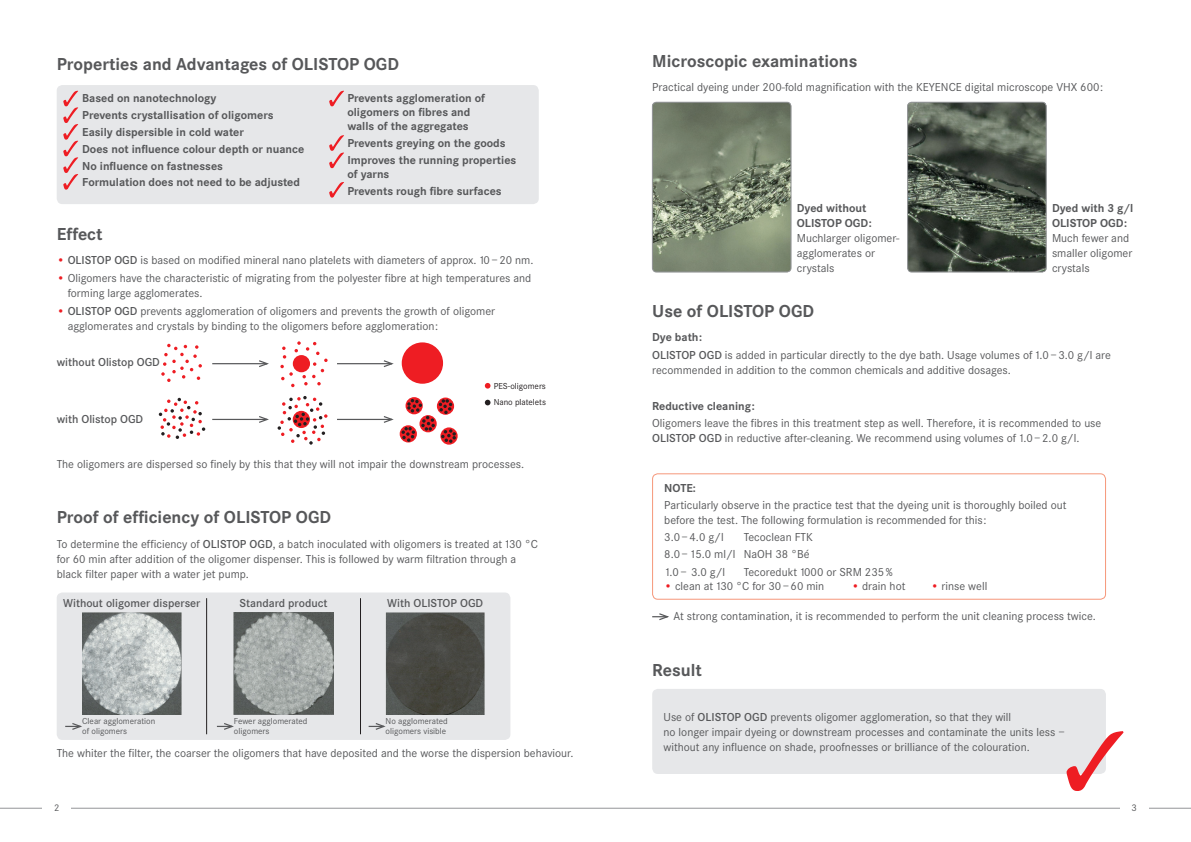
<style>
.page{position:relative;width:1191px;height:842px;background:#fff}
.page>*{position:absolute;margin:0;border:0;box-sizing:border-box;transform-origin:0 0}
.t1{font:700 18px "Corporate S";color:#57585a}
.t2{font:12px/15px "Corporate S";color:#57585a}
.t3{font:700 12px/14px "Corporate S";color:#57585a}
.t4{font:600 12px "Corporate S";color:#57585a}
.t5{font:10px "Corporate S";color:#57585a}
.t6{font:9px/10px "Corporate S";color:#57585a}
.t7{font:9px "Corporate S";color:#231f20}
.s1{color:#ee1d23}
.s2{font-weight:600}
.s3{font-weight:700}
</style>
<div class="page">
<div style="left:57px;top:85px;width:482px;height:119px;background:#e6e7e9;border-radius:6px"></div>
<hr style="left:0;top:808px;width:1191px;height:1px;background:#939598">
<div style="left:43px;top:804px;width:28px;height:19px;background:#fff"></div>
<div style="left:1120px;top:804px;width:28px;height:19px;background:#fff"></div>
<svg style="left:161px;top:344px;width:41px;height:38px"></svg>
<hr style="left:212px;top:363px;width:55px;height:1px;background:#57585a">
<svg style="left:257px;top:360px;width:12px;height:7px"></svg>
<svg style="left:280px;top:341px;width:47px;height:46px"></svg>
<div style="left:293px;top:355px;width:17px;height:17px;background:#ee1d23;border-radius:50%"></div>
<hr style="left:337px;top:363px;width:55px;height:1px;background:#57585a">
<svg style="left:382px;top:360px;width:12px;height:7px"></svg>
<div style="left:402px;top:342px;width:41px;height:42px;background:#ee1d23;border-radius:50%"></div>
<hr style="left:212px;top:419px;width:55px;height:1px;background:#57585a">
<svg style="left:257px;top:416px;width:12px;height:7px"></svg>
<hr style="left:337px;top:419px;width:55px;height:1px;background:#57585a">
<svg style="left:382px;top:416px;width:12px;height:7px"></svg>
<svg style="left:159px;top:398px;width:46px;height:41px"></svg>
<svg style="left:277px;top:396px;width:50px;height:49px"></svg>
<svg style="left:405px;top:397px;width:18px;height:17px"></svg>
<svg style="left:437px;top:397px;width:17px;height:18px"></svg>
<svg style="left:440px;top:427px;width:17px;height:18px"></svg>
<svg style="left:401px;top:399px;width:55px;height:44px"></svg>
<svg style="left:485px;top:383px;width:5px;height:6px"></svg>
<svg style="left:485px;top:400px;width:5px;height:5px"></svg>
<div style="left:57px;top:592px;width:453px;height:148px;background:#e6e7e9;border-radius:6px"></div>
<hr style="left:206px;top:598px;width:1px;height:136px;background:#231f20">
<hr style="left:360px;top:598px;width:1px;height:136px;background:#231f20">
<img style="left:82px;top:612px;width:99px;height:102px">
<svg style="left:65px;top:723px;width:17px;height:7px"></svg>
<img style="left:234px;top:612px;width:99px;height:102px">
<svg style="left:217px;top:723px;width:17px;height:7px"></svg>
<img style="left:386px;top:612px;width:99px;height:102px">
<svg style="left:369px;top:723px;width:17px;height:7px"></svg>
<div style="left:652px;top:473px;width:454px;height:127px;border:1px solid #f6977a;border-radius:5px"></div>
<svg style="left:652px;top:613px;width:17px;height:8px"></svg>
<div style="left:652px;top:689px;width:454px;height:85px;background:#e6e7e9;border-radius:6px"></div>
<svg style="left:63px;top:91px;width:15px;height:99px"></svg>
<svg style="left:1066px;top:731px;width:57px;height:60px"></svg>
<img style="left:652px;top:102px;width:139px;height:170px">
<div style="left:652px;top:102px;width:139px;height:170px;border:1px solid #939598;border-radius:4px"></div>
<img style="left:908px;top:102px;width:138px;height:170px">
<div style="left:907px;top:102px;width:139px;height:170px;border:1px solid #939598;border-radius:4px"></div>
<svg style="left:329px;top:91px;width:15px;height:15px"></svg>
<svg style="left:329px;top:135px;width:15px;height:33px"></svg>
<svg style="left:329px;top:182px;width:15px;height:16px"></svg>
<p class="t1" style="left:57px;top:53px;width:344px">Properties and Advantages of OLISTOP OGD</p>
<p class="t3" style="left:82px;top:91px;width:136px">Based on nanotechnology</p>
<p class="t3" style="left:82px;top:108px;width:193px">Prevents crystallisation of oligomers</p>
<p class="t3" style="left:82px;top:125px;width:163px">Easily dispersible in cold water</p>
<p class="t3" style="left:82px;top:142px;width:223px">Does not influence colour depth or nuance</p>
<p class="t3" style="left:82px;top:159px;width:142px">No influence on fastnesses</p>
<p class="t3" style="left:82px;top:176px;width:219px">Formulation does not need to be adjusted</p>
<p class="t1" style="left:57px;top:223px;width:47px">Effect</p>
<p class="t3" style="left:347px;top:91px;width:139px">Prevents agglomeration of oligomers on fibres and walls of the aggregates</p>
<p class="t3" style="left:347px;top:136px;width:160px">Prevents greying on the goods</p>
<p class="t3" style="left:347px;top:153px;width:170px">Improves the running properties of yarns</p>
<p class="t3" style="left:347px;top:184px;width:156px">Prevents rough fibre surfaces</p>
<p class="t2" style="left:57px;top:253px;width:478px"><span class="s1">•</span> <span class="s2">OLISTOP OGD</span> is based on modified mineral nano platelets with diameters of approx. 10–20 nm.</p>
<p class="t2" style="left:68px;top:271px;width:465px;text-indent:-11px"><span class="s1">•</span> Oligomers have the characteristic of migrating from the polyester fibre at high temperatures and forming large agglomerates.</p>
<p class="t2" style="left:68px;top:303px;width:429px;text-indent:-11px"><span class="s1">•</span> <span class="s2">OLISTOP OGD</span> prevents agglomeration of oligomers and prevents the growth of oligomer agglomerates and crystals by binding to the oligomers before agglomeration:</p>
<p class="t4" style="left:57px;top:355px;width:105px">without Olistop OGD</p>
<p class="t7" style="left:494px;top:381px;width:54px">PES-oligomers</p>
<p class="t7" style="left:494px;top:397px;width:54px">Nano platelets</p>
<p class="t4" style="left:57px;top:412px;width:88px">with Olistop OGD</p>
<p class="t2" style="left:57px;top:457px;width:469px">The oligomers are dispersed so finely by this that they will not impair the downstream processes.</p>
<p class="t1" style="left:57px;top:507px;width:276px">Proof of efficiency of OLISTOP OGD</p>
<p class="t2" style="left:57px;top:536px;width:483px">To determine the efficiency of <span class="s2">OLISTOP OGD</span>, a batch inoculated with oligomers is treated at 130 °C for 60 min after addition of the oligomer dispenser. This is followed by warm filtration through a black filter paper with a water jet pump.</p>
<p class="t4" style="left:63px;top:596px;width:139px">Without oligomer disperser</p>
<p class="t4" style="left:239px;top:596px;width:89px">Standard product</p>
<p class="t4" style="left:387px;top:596px;width:97px">With OLISTOP OGD</p>
<p class="t6" style="left:82px;top:716px;width:75px">Clear agglomeration of oligomers</p>
<p class="t6" style="left:234px;top:716px;width:75px">Fewer agglomerated oligomers</p>
<p class="t6" style="left:386px;top:716px;width:64px">No agglomerated oligomers visible</p>
<p class="t2" style="left:57px;top:746px;width:518px">The whiter the filter, the coarser the oligomers that have deposited and the worse the dispersion behaviour.</p>
<p class="t1" style="left:652px;top:51px;width:207px">Microscopic examinations</p>
<p class="t2" style="left:652px;top:80px;width:452px">Practical dyeing under 200-fold magnification with the KEYENCE digital microscope VHX 600:</p>
<p class="t2" style="left:797px;top:201px;width:104px"><span class="s3">Dyed without<br>OLISTOP OGD:<br></span>Muchlarger oligomer&shy;agglomerates or crystals</p>
<p class="t2" style="left:1052px;top:201px;width:83px"><span class="s3">Dyed with 3 g/l<br>OLISTOP OGD:<br></span>Much fewer and smaller oligomer crystals</p>
<p class="t1" style="left:652px;top:300px;width:163px">Use of OLISTOP OGD</p>
<p class="t3" style="left:652px;top:330px;width:52px">Dye bath:</p>
<p class="t2" style="left:652px;top:348px;width:460px"><span class="s2">OLISTOP OGD</span> is added in particular directly to the dye bath. Usage volumes of 1.0–3.0 g/l are recommended in addition to the common chemicals and additive dosages.</p>
<p class="t3" style="left:652px;top:399px;width:104px">Reductive cleaning:</p>
<p class="t2" style="left:652px;top:416px;width:451px">Oligomers leave the fibres in this treatment step as well. Therefore, it is recommended to use<br><span class="s2">OLISTOP OGD</span> in reductive after-cleaning. We recommend using volumes of 1.0–2.0 g/l.</p>
<p class="t3" style="left:664px;top:481px;width:33px">NOTE:</p>
<p class="t2" style="left:664px;top:498px;width:404px;line-height:14.4px">Particularly observe in the practice test that the dyeing unit is thoroughly boiled out before the test. The following formulation is recommended for this:</p>
<p class="t2" style="left:664px;top:530px;width:61px">3.0–4.0 g/l</p>
<p class="t2" style="left:743px;top:530px;width:71px">Tecoclean FTK</p>
<p class="t2" style="left:664px;top:547px;width:147px">8.0–15.0 ml/l NaOH 38 °Bé</p>
<p class="t2" style="left:664px;top:564px;width:62px">1.0– 3.0 g/l</p>
<p class="t2" style="left:743px;top:564px;width:150px">Tecoredukt 1000 or SRM 235%</p>
<p class="t2" style="left:664px;top:579px;width:161px"><span class="s1">•</span> clean at 130 °C for 30–60 min</p>
<p class="t2" style="left:851px;top:579px;width:56px"><span class="s1">•</span> drain hot</p>
<p class="t2" style="left:931px;top:579px;width:58px"><span class="s1">•</span> rinse well</p>
<p class="t2" style="left:673px;top:609px;width:424px">At strong contamination, it is recommended to perform the unit cleaning process twice.</p>
<p class="t1" style="left:652px;top:660px;width:51px">Result</p>
<p class="t2" style="left:663px;top:710px;width:403px">Use of <span class="s2">OLISTOP OGD</span> prevents oligomer agglomeration, so that they will<br>no longer impair dyeing or downstream processes and contaminate the units less – without any influence on shade, proofnesses or brilliance of the colouration.</p>
<p class="t5" style="left:54px;top:802px;width:7px">2</p>
<p class="t5" style="left:1131px;top:802px;width:7px">3</p>
</div>
